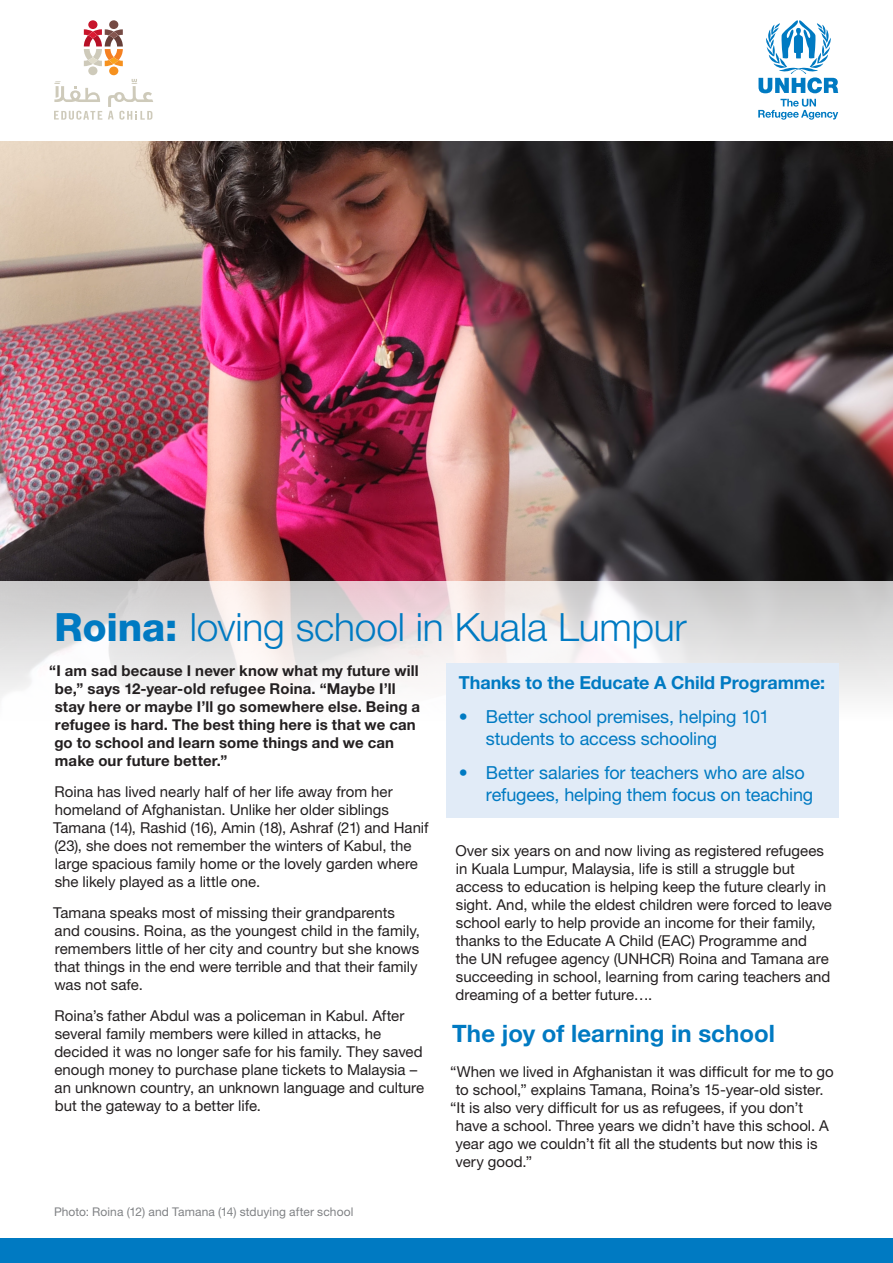
<style>
.page{position:relative;width:893px;height:1263px;background:#fff}
.page>*{position:absolute;margin:0;border:0;box-sizing:border-box;transform-origin:0 0}
.t1{font:300 39px "Helvetica Neue LT Pro";letter-spacing:-.005em;color:#007ac2}
.t2{font:700 24px "Helvetica Neue LT Pro";letter-spacing:.005em;color:#007ac2}
.t3{font:18px/21.6px "Helvetica Neue LT Pro";letter-spacing:-.01em;color:#007ac2}
.Body_Copy{font:700 18px "Helvetica Neue LT Pro";letter-spacing:-.005em;color:#007ac2}
.Body_Copy-2{font:15px/18px "Helvetica Neue LT Pro";color:#231f20}
.Body_Copy-3{font:700 15px/18px "Helvetica Neue LT Pro";letter-spacing:.01em;color:#231f20}
.t4{font:12px "Helvetica Neue LT Pro";letter-spacing:.005em;color:#808285}
.s1{font-weight:800}
</style>
<div class="page">
<img style="left:0;top:141px;width:893px;height:440px">
<svg style="left:0;top:581px;width:893px;height:237px"></svg>
<div style="left:0;top:1239px;width:893px;height:24px;background:#007ac2"></div>
<div style="left:446px;top:663px;width:392px;height:154px;background:#e1ebf7"></div>
<svg style="left:758px;top:99px;width:80px;height:21px"></svg>
<svg style="left:758px;top:20px;width:80px;height:73px"></svg>
<svg style="left:84px;top:29px;width:39px;height:37px"></svg>
<div style="left:88px;top:20px;width:9px;height:9px;background:#c8152b;border-radius:50%"></div>
<div style="left:109px;top:67px;width:9px;height:8px;background:#f6911e;border-radius:50%"></div>
<div style="left:88px;top:66px;width:9px;height:9px;background:#cecaba;border-radius:50%"></div>
<div style="left:109px;top:20px;width:9px;height:9px;background:#754a44;border-radius:50%"></div>
<svg style="left:54px;top:111px;width:48px;height:9px"></svg>
<svg style="left:54px;top:81px;width:46px;height:21px"></svg>
<svg style="left:108px;top:79px;width:45px;height:41px"></svg>
<h1 class="t1" style="left:55px;top:604px;width:634px"><span class="s1">Roina:</span> loving school in Kuala Lumpur</h1>
<p class="Body_Copy-3" style="left:54px;top:662px;width:367px;text-indent:-5px">“I am sad because I never know what my future will be,” says 12-year-old refugee Roina. “Maybe I’ll stay here or maybe I’ll go somewhere else. Being a refugee is hard. The best thing here is that we can go to school and learn some things and we can make our future better.”</p>
<p class="Body_Copy-2" style="left:53px;top:782px;width:377px">Roina has lived nearly half of her life away from her homeland of Afghanistan. Unlike her older siblings Tamana (14), Rashid (16), Amin (18), Ashraf (21) and Hanif (23), she does not remember the winters of Kabul, the large spacious family home or the lovely garden where she likely played as a little one.</p>
<p class="Body_Copy-2" style="left:53px;top:903px;width:368px">Tamana speaks most of missing their grandparents and cousins. Roina, as the youngest child in the family, remembers little of her city and country but she knows that things in the end were terrible and that their family was not safe.</p>
<p class="Body_Copy-2" style="left:54px;top:1006px;width:371px">Roina’s father Abdul was a policeman in Kabul. After several family members were killed in attacks, he decided it was no longer safe for his family. They saved enough money to purchase plane tickets to Malaysia – an unknown country, an unknown language and culture but the gateway to a better life.</p>
<p class="Body_Copy" style="left:459px;top:671px;width:368px">Thanks to the Educate A Child Programme:</p>
<p class="t3" style="left:486px;top:705px;width:285px;text-indent:-27px">• Better school premises, helping 101 students to access schooling</p>
<p class="t3" style="left:486px;top:761px;width:329px;text-indent:-27px">• Better salaries for teachers who are also refugees, helping them focus on teaching</p>
<p class="Body_Copy-2" style="left:455px;top:842px;width:378px">Over six years on and now living as registered refugees in Kuala Lumpur, Malaysia, life is still a struggle but access to education is helping keep the future clearly in sight. And, while the eldest children were forced to leave school early to help provide an income for their family, thanks to the Educate A Child (EAC) Programme and<br>the UN refugee agency (UNHCR) Roina and Tamana are succeeding in school, learning from caring teachers and dreaming of a better future….</p>
<h2 class="t2" style="left:452px;top:1018px;width:324px">The joy of learning in school</h2>
<p class="Body_Copy-2" style="left:450px;top:1062px;width:385px">“When we lived in Afghanistan it was difficult for me to go</p>
<p class="Body_Copy-2" style="left:456px;top:1080px;width:369px">to school,” explains Tamana, Roina’s 15-year-old sister.</p>
<p class="Body_Copy-2" style="left:450px;top:1098px;width:355px">“It is also very difficult for us as refugees, if you don’t</p>
<p class="Body_Copy-2" style="left:456px;top:1116px;width:374px">have a school. Three years we didn’t have this school. A</p>
<p class="Body_Copy-2" style="left:456px;top:1134px;width:363px">year ago we couldn’t fit all the students but now this is</p>
<p class="Body_Copy-2" style="left:455px;top:1152px;width:78px">very good.”</p>
<p class="t4" style="left:54px;top:1204px;width:301px">Photo: Roina (12) and Tamana (14) stduying after school</p>
</div>
